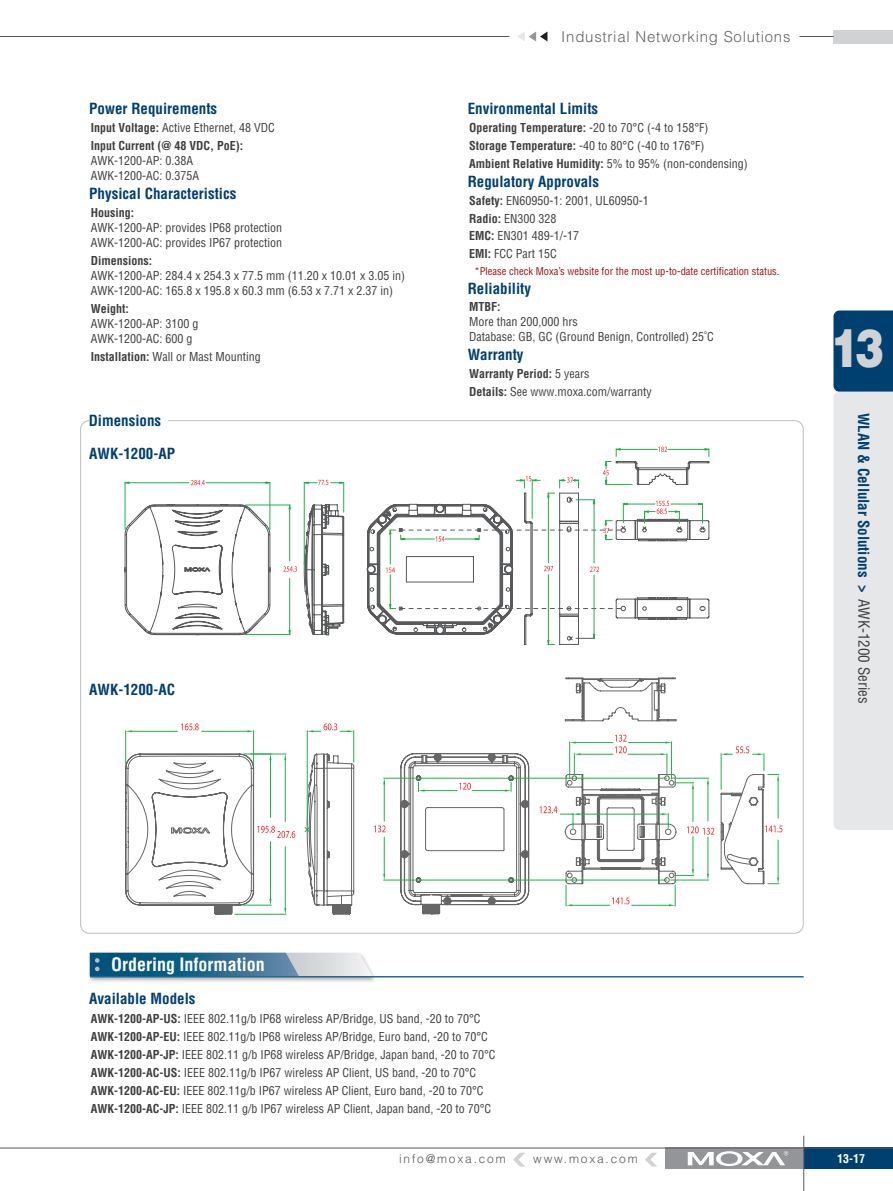
<style>
.page{position:relative;width:893px;height:1191px;background:#fff}
.page>*{position:absolute;margin:0;border:0;box-sizing:border-box;transform-origin:0 0}
.t1{font:900 52.8px "Helvetica";color:#d1d2d4;scale:.82 1}
.t2{font:700 condensed 18px "Helvetica";color:#fff}
.t3{font:700 condensed 15px "Helvetica";color:#004071}
.t4{font:300 15px "Helvetica";letter-spacing:.05em;color:#636366}
.t5{font:condensed 12px/17.9px "Helvetica";color:#3e3e3f}
.t6{font:700 condensed 12px/17.9px "Helvetica";color:#3e3e3f}
.t7{font:300 12px "Helvetica";letter-spacing:.15em;color:#57585a}
.t8{font:700 condensed 12px "Helvetica";color:#fff}
.t9{font:condensed 10.5px "Helvetica";color:#9a1317}
.s1{font-weight:400}
.s2{font-weight:700}
.s3{font-weight:400;color:#3e3e3f}
</style>
<div class="page">
<svg style="left:833px;top:310px;width:60px;height:520px;background:#c2cdd6"></svg>
<div style="left:833px;top:30px;width:60px;height:13px;background:#d1d2d4"></div>
<svg style="left:518px;top:31px;width:29px;height:10px"></svg>
<div style="left:804px;top:1147px;width:89px;height:22px;background:#004071"></div>
<div style="left:665px;top:1147px;width:138px;height:22px;background:#939598"></div>
<hr style="left:0;top:1147px;width:893px;height:1px;background:#57585a">
<svg style="left:688px;top:1151px;width:100px;height:15px"></svg>
<hr style="left:803px;top:1135px;width:1px;height:55px;background:#59595c">
<svg style="left:0;top:36px;width:510px;height:1px"></svg>
<svg style="left:513px;top:1152px;width:12px;height:14px"></svg>
<svg style="left:645px;top:1152px;width:12px;height:14px"></svg>
<hr style="left:799px;top:36px;width:34px;height:1px;background:#57585a">
<img style="left:89px;top:952px;width:292px;height:30px">
<hr style="left:90px;top:976px;width:714px;height:1px;background:#23698e">
<svg style="left:90px;top:952px;width:282px;height:24px;background:#5b8ca6"></svg>
<svg style="left:124px;top:504px;width:147px;height:132px"></svg>
<svg style="left:304px;top:504px;width:40px;height:132px"></svg>
<hr style="left:125px;top:482px;width:1px;height:47px;background:#1fb04d">
<hr style="left:270px;top:482px;width:1px;height:47px;background:#1fb04d">
<hr style="left:129px;top:482px;width:60px;height:1px;background:#1fb04d">
<hr style="left:206px;top:482px;width:60px;height:1px;background:#1fb04d">
<svg style="left:191px;top:480px;width:14px;height:5px"></svg>
<hr style="left:343px;top:482px;width:1px;height:30px;background:#1fb04d">
<hr style="left:304px;top:482px;width:1px;height:82px;background:#1fb04d">
<svg style="left:303px;top:480px;width:42px;height:5px"></svg>
<hr style="left:246px;top:504px;width:44px;height:1px;background:#1fb04d">
<hr style="left:245px;top:634px;width:45px;height:1px;background:#1fb04d">
<hr style="left:289px;top:509px;width:1px;height:52px;background:#1fb04d">
<hr style="left:289px;top:578px;width:1px;height:52px;background:#1fb04d">
<svg style="left:283px;top:566px;width:14px;height:5px"></svg>
<svg style="left:367px;top:446px;width:342px;height:199px"></svg>
<hr style="left:235px;top:914px;width:51px;height:1px;background:#1fb04d">
<svg style="left:125px;top:723px;width:229px;height:191px"></svg>
<svg style="left:400px;top:753px;width:129px;height:161px"></svg>
<hr style="left:383px;top:778px;width:32px;height:1px;background:#1fb04d">
<hr style="left:383px;top:879px;width:32px;height:1px;background:#1fb04d">
<hr style="left:384px;top:784px;width:1px;height:37px;background:#1fb04d">
<hr style="left:384px;top:837px;width:1px;height:37px;background:#1fb04d">
<svg style="left:374px;top:825px;width:12px;height:7px"></svg>
<hr style="left:418px;top:778px;width:249px;height:1px;background:#1fb04d">
<hr style="left:418px;top:879px;width:249px;height:1px;background:#1fb04d">
<svg style="left:540px;top:677px;width:242px;height:229px"></svg>
<p class="t3" style="left:89px;top:100px;width:129px">Power Requirements</p>
<p class="t6" style="left:91px;top:119px;width:186px">Input Voltage: <span class="s1">Active Ethernet, 48 VDC<br></span>Input Current (@ 48 VDC, PoE):</p>
<p class="t5" style="left:91px;top:153px;width:110px;line-height:15px">AWK-1200-AP: 0.38A<br>AWK-1200-AC: 0.375A</p>
<p class="t3" style="left:89px;top:184px;width:149px">Physical Characteristics</p>
<p class="t6" style="left:91px;top:203px;width:45px">Housing:</p>
<p class="t5" style="left:91px;top:220px;width:193px;line-height:15px">AWK-1200-AP: provides IP68 protection<br>AWK-1200-AC: provides IP67 protection</p>
<p class="t6" style="left:91px;top:251px;width:63px">Dimensions:</p>
<p class="t5" style="left:91px;top:267px;width:316px;line-height:15px">AWK-1200-AP: 284.4 x 254.3 x 77.5 mm (11.20 x 10.01 x 3.05 in)<br>AWK-1200-AC: 165.8 x 195.8 x 60.3 mm (6.53 x 7.71 x 2.37 in)</p>
<p class="t6" style="left:91px;top:299px;width:40px">Weight:</p>
<p class="t5" style="left:91px;top:315px;width:109px;line-height:15px">AWK-1200-AP: 3100 g<br>AWK-1200-AC: 600 g</p>
<p class="t5" style="left:91px;top:347px;width:171px"><span class="s2">Installation:</span> Wall or Mast Mounting</p>
<p class="t3" style="left:89px;top:411px;width:74px">Dimensions</p>
<p class="t3" style="left:89px;top:444px;width:87px">AWK-1200-AP</p>
<p class="t3" style="left:89px;top:680px;width:87px">AWK-1200-AC</p>
<p class="t4" style="left:561px;top:28px;width:231px">Industrial Networking Solutions</p>
<p class="t3" style="left:468px;top:100px;width:132px">Environmental Limits</p>
<p class="t6" style="left:469px;top:119px;width:280px">Operating Temperature: <span class="s1">-20 to 70°C (-4 to 158°F)<br></span>Storage Temperature: <span class="s1">-40 to 80°C (-40 to 176°F)<br></span>Ambient Relative Humidity: <span class="s1">5% to 95% (non-condensing)</span></p>
<p class="t3" style="left:468px;top:172px;width:133px">Regulatory Approvals</p>
<p class="t5" style="left:469px;top:191px;width:181px"><span class="s2">Safety:</span> EN60950-1: 2001, UL60950-1<br><span class="s2">Radio:</span> EN300 328<br><span class="s2">EMC:</span> EN301 489-1/-17<br><span class="s2">EMI:</span> FCC Part 15C</p>
<p class="t9" style="left:474px;top:265px;width:306px">*Please check Moxa’s website for the most up-to-date certification status.</p>
<p class="t3" style="left:468px;top:279px;width:65px">Reliability</p>
<p class="t6" style="left:469px;top:298px;width:33px">MTBF:</p>
<p class="t5" style="left:469px;top:314px;width:246px;line-height:15px">More than 200,000 hrs<br>Database: GB, GC (Ground Benign, Controlled) 25˚C</p>
<p class="t3" style="left:468px;top:345px;width:57px">Warranty</p>
<p class="t5" style="left:469px;top:364px;width:184px"><span class="s2">Warranty Period:</span> 5 years<br><span class="s2">Details:</span> See www.moxa.com/warranty</p>
<h1 class="t1" style="left:831px;top:313px;width:66px">13</h1>
<p class="t3" style="left:873px;top:412px;width:292px;rotate:90deg">WLAN &amp; Cellular Solutions &gt; <span class="s3">AWK-1200 Series</span></p>
<h2 class="t2" style="left:111px;top:953px;width:155px">Ordering Information</h2>
<p class="t3" style="left:89px;top:989px;width:108px">Available Models</p>
<p class="t5" style="left:91px;top:1009px;width:406px"><span class="s2">AWK-1200-AP-US:</span> IEEE 802.11g/b IP68 wireless AP/Bridge, US band, -20 to 70°C <span class="s2">AWK-1200-AP-EU:</span> IEEE 802.11g/b IP68 wireless AP/Bridge, Euro band, -20 to 70°C <span class="s2">AWK-1200-AP-JP:</span> IEEE 802.11 g/b IP68 wireless AP/Bridge, Japan band, -20 to 70°C <span class="s2">AWK-1200-AC-US:</span> IEEE 802.11g/b IP67 wireless AP Client, US band, -20 to 70°C <span class="s2">AWK-1200-AC-EU:</span> IEEE 802.11g/b IP67 wireless AP Client, Euro band, -20 to 70°C <span class="s2">AWK-1200-AC-JP:</span> IEEE 802.11 g/b IP67 wireless AP Client, Japan band, -20 to 70°C</p>
<p class="t7" style="left:399px;top:1151px;width:108px">info@moxa.com</p>
<p class="t7" style="left:533px;top:1151px;width:106px">www.moxa.com</p>
<p class="t8" style="left:837px;top:1151px;width:29px">13-17</p>
</div>
